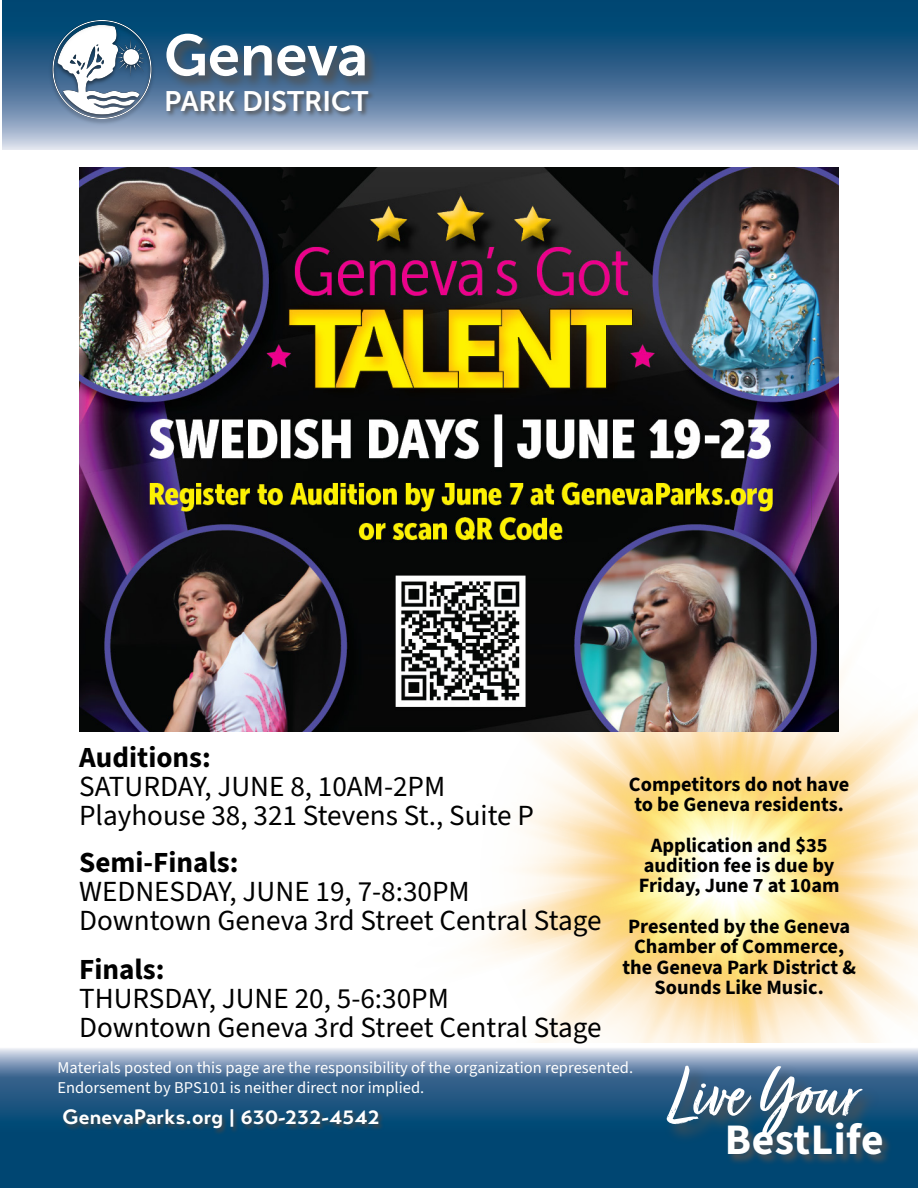
<style>
.page{position:relative;width:918px;height:1188px;background:#fff}
.page>*{position:absolute;margin:0;border:0;box-sizing:border-box;transform-origin:0 0}
.t1{font:78.6px "Turbinado Pro";letter-spacing:.01em;color:#fff}
.t2{font:57.75px "Museo Sans 700";color:#fff}
.t3{font:700 43.5px "Source Sans 3";letter-spacing:.01em;color:#fff}
.t4{font:29.25px/29.2px "Source Sans 3";color:#000}
.t5{font:700 29.25px "Source Sans 3";color:#000}
.t6{font:28.05px "Museo Sans 700";color:#fff}
.t7{font:700 20.7px "Transat Text";letter-spacing:.01em;color:#fff}
.t8{font:700 20.4px/20.4px "Source Sans 3";color:#000;text-align:center}
.t9{font:16.5px/19.8px "Source Sans 3";color:#fff}
</style>
<div class="page">
<img style="left:0;top:1048px;width:615px;height:140px">
<img style="left:53px;top:1099px;width:353px;height:43px">
<img style="left:615px;top:1031px;width:303px;height:157px">
<img style="left:675px;top:1099px;width:243px;height:89px">
<img style="left:3px;top:0;width:915px;height:150px">
<img style="left:140px;top:9px;width:291px;height:106px">
<img style="left:153px;top:78px;width:244px;height:52px">
<img style="left:48px;top:18px;width:108px;height:108px">
<img style="left:79px;top:168px;width:760px;height:564px">
<h2 class="t2" style="left:164px;top:23px;width:206px">Geneva</h2>
<p class="t6" style="left:164px;top:85px;width:206px">PARK DISTRICT</p>
<p class="t5" style="left:79px;top:738px;width:133px">Auditions:</p>
<p class="t4" style="left:79px;top:771px;width:456px">SATURDAY, JUNE 8, 10AM-2PM<br>Playhouse 38, 321 Stevens St., Suite P</p>
<p class="t5" style="left:79px;top:843px;width:161px">Semi-Finals:</p>
<p class="t4" style="left:79px;top:877px;width:524px">WEDNESDAY, JUNE 19, 7-8:30PM<br>Downtown Geneva 3rd Street Central Stage</p>
<p class="t5" style="left:79px;top:950px;width:87px">Finals:</p>
<p class="t4" style="left:79px;top:984px;width:524px">THURSDAY, JUNE 20, 5-6:30PM<br>Downtown Geneva 3rd Street Central Stage</p>
<p class="t9" style="left:58px;top:1058px;width:577px">Materials posted on this page are the responsibility of the organization represented.<br>Endorsement by BPS101 is neither direct nor implied.</p>
<p class="t8" style="left:629px;top:774px;width:222px;text-align:left">Competitors do not have to be Geneva residents.</p>
<p class="t8" style="left:639px;top:835px;width:202px">Application and $35 audition fee is due by<br>Friday, June 7 at 10am</p>
<p class="t8" style="left:622px;top:916px;width:235px">Presented by the Geneva<br>Chamber of Commerce, the Geneva Park District &amp;<br>Sounds Like Music.</p>
<h1 class="t1" style="left:668px;top:1052px;width:192px">Live Your</h1>
<p class="t7" style="left:63px;top:1104px;width:319px">GenevaParks.org | 630-232-4542</p>
<h3 class="t3" style="left:725px;top:1111px;width:160px">BestLife</h3>
</div>
